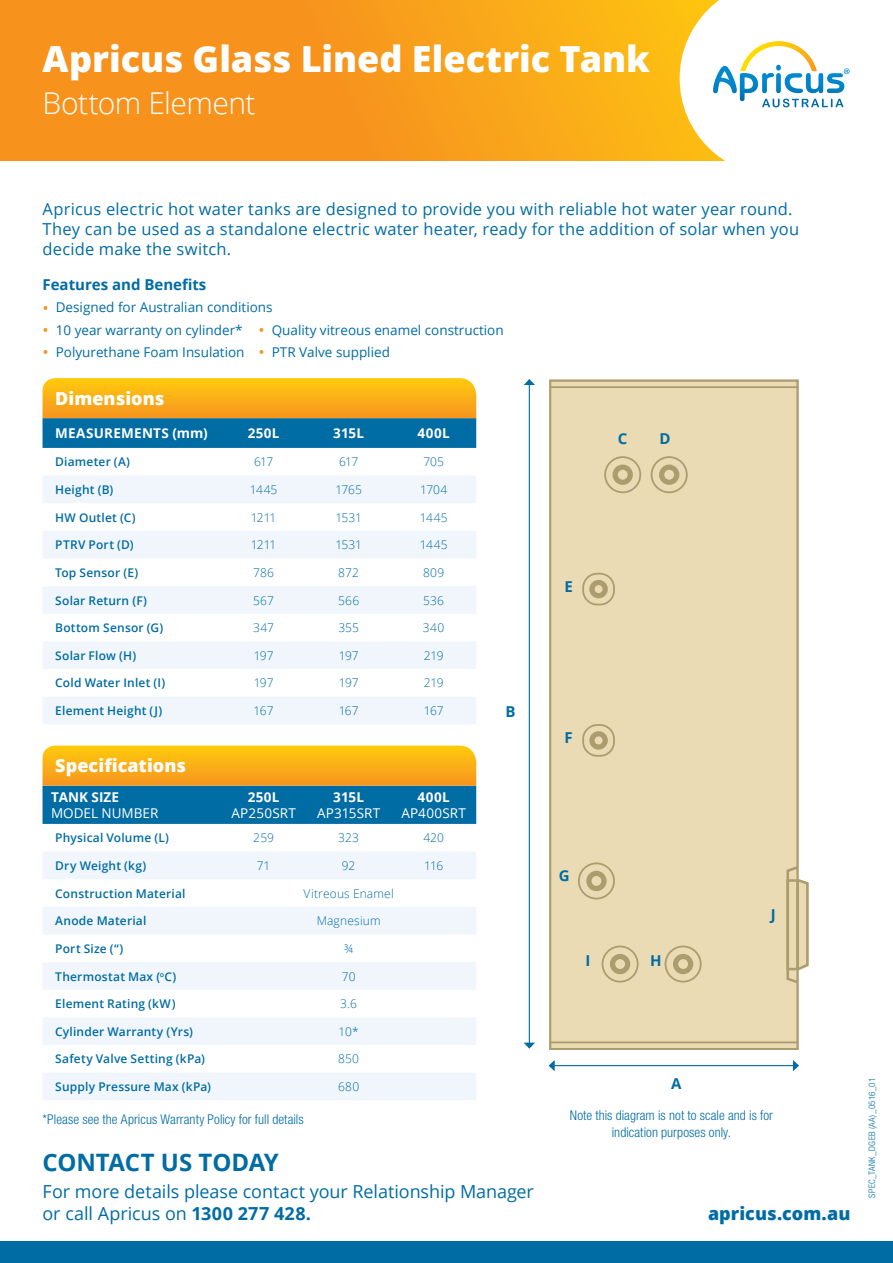
<style>
.page{position:relative;width:893px;height:1263px;background:#fff}
.page>*{position:absolute;margin:0;border:0;box-sizing:border-box;transform-origin:0 0}
.t1{font:800 36px "Open Sans";color:#fff}
.t2{font:300 30px "Open Sans";letter-spacing:-.015em;color:#fff}
.t3{font:700 24px "Open Sans";letter-spacing:-.005em;color:#006ca4}
.t4{font:18px/22.5px "Open Sans";letter-spacing:-.005em;color:#006ca4}
.t5{font:800 18px "Open Sans";color:#fff}
.t6{font:800 18px "Open Sans";color:#006ca4}
.t7{font:16.5px/19.8px "Open Sans";letter-spacing:.01em;color:#006ca4}
.t8{font:700 15px "Open Sans";color:#006ca4}
.t9{font:13.5px "Open Sans";color:#006ca4}
.t10{font:300 condensed 13.5px/16.2px "Helvetica Neue";letter-spacing:.005em;color:#006ca4;text-align:center}
.t11{font:700 13.5px "Open Sans";letter-spacing:.02em;color:#fff}
.t12{font:13.5px "Open Sans";letter-spacing:.005em;color:#fff}
.t13{font:700 13.5px "Open Sans";color:#fff}
.t14{font:600 12px "Open Sans";letter-spacing:.015em;color:#006ca4}
.t15{font:300 12px "Open Sans";color:#006ca4}
.t16{font:300 condensed 9px "Helvetica Neue";letter-spacing:.03em;color:#006ca4}
.s1{font-size:16.5px;color:#f7931d}
.s2{font-weight:700}
</style>
<div class="page">
<svg style="left:43px;top:852px;width:433px;height:248px;fill:#f0f6fb"></svg>
<svg style="left:43px;top:476px;width:433px;height:248px;fill:#f0f6fb"></svg>
<div style="left:0;top:0;width:739px;height:160px;background:linear-gradient(to right,#f6891f,#fbb616)"></div>
<svg style="left:680px;top:0;width:170px;height:161px"></svg>
<div style="left:0;top:1242px;width:893px;height:21px;background:#006ca4"></div>
<div style="left:550px;top:381px;width:248px;height:668px;background:#eadbb4"></div>
<hr style="left:551px;top:386px;width:247px;height:2px;background:#ad9d6e">
<hr style="left:551px;top:380px;width:247px;height:1px;background:#ad9d6e">
<hr style="left:551px;top:1048px;width:247px;height:2px;background:#ad9d6e">
<hr style="left:551px;top:1041px;width:247px;height:2px;background:#ad9d6e">
<hr style="left:797px;top:381px;width:1px;height:668px;background:#ad9d6e">
<hr style="left:549px;top:381px;width:2px;height:668px;background:#ad9d6e">
<div style="left:586px;top:871px;width:21px;height:20px;border:5px solid #ad9d6e;border-radius:50%"></div>
<div style="left:578px;top:862px;width:37px;height:37px;border:2px solid #ad9d6e;border-radius:50%"></div>
<div style="left:613px;top:465px;width:20px;height:20px;border:5px solid #ad9d6e;border-radius:50%"></div>
<div style="left:604px;top:456px;width:37px;height:37px;border:2px solid #ad9d6e;border-radius:50%"></div>
<div style="left:659px;top:465px;width:20px;height:20px;border:5px solid #ad9d6e;border-radius:50%"></div>
<div style="left:651px;top:456px;width:37px;height:37px;border:2px solid #ad9d6e;border-radius:50%"></div>
<div style="left:589px;top:580px;width:19px;height:18px;border:5px solid #ad9d6e;border-radius:50%"></div>
<div style="left:582px;top:573px;width:33px;height:32px;border:2px solid #ad9d6e;border-radius:14px"></div>
<div style="left:589px;top:731px;width:19px;height:19px;border:5px solid #ad9d6e;border-radius:50%"></div>
<div style="left:582px;top:724px;width:33px;height:33px;border:2px solid #ad9d6e;border-radius:14px"></div>
<div style="left:610px;top:954px;width:20px;height:20px;border:5px solid #ad9d6e;border-radius:50%"></div>
<div style="left:602px;top:945px;width:37px;height:37px;border:2px solid #ad9d6e;border-radius:50%"></div>
<div style="left:673px;top:954px;width:20px;height:20px;border:5px solid #ad9d6e;border-radius:50%"></div>
<div style="left:665px;top:945px;width:37px;height:37px;border:2px solid #ad9d6e;border-radius:50%"></div>
<svg style="left:786px;top:864px;width:23px;height:121px"></svg>
<div style="left:786px;top:879px;width:13px;height:91px;border:3px solid #ad9d6e"></div>
<hr style="left:529px;top:384px;width:1px;height:659px;background:#006ca4">
<svg style="left:524px;top:379px;width:11px;height:6px"></svg>
<svg style="left:524px;top:1043px;width:11px;height:6px"></svg>
<hr style="left:554px;top:1065px;width:240px;height:1px;background:#006ca4">
<svg style="left:793px;top:1060px;width:6px;height:11px"></svg>
<svg style="left:549px;top:1060px;width:6px;height:11px"></svg>
<svg style="left:43px;top:378px;width:433px;height:70px;background:#909353"></svg>
<svg style="left:43px;top:746px;width:433px;height:78px;background:#808e5c"></svg>
<p class="t1" style="left:43px;top:32px;width:609px">Apricus Glass Lined Electric Tank</p>
<p class="t2" style="left:43px;top:83px;width:215px">Bottom Element</p>
<p class="t7" style="left:43px;top:199px;width:758px">Apricus electric hot water tanks are designed to provide you with reliable hot water year round.<br>They can be used as a standalone electric water heater, ready for the addition of solar when you decide make the switch.</p>
<p class="t8" style="left:43px;top:274px;width:165px">Features and Benefits</p>
<p class="t9" style="left:43px;top:298px;width:232px"><span class="s1">•</span> Designed for Australian conditions</p>
<p class="t9" style="left:43px;top:320px;width:463px"><span class="s1">•</span> 10 year warranty on cylinder* <span class="s1">•</span> Quality vitreous enamel construction</p>
<p class="t9" style="left:43px;top:343px;width:349px"><span class="s1">•</span> Polyurethane Foam Insulation <span class="s1">•</span> PTR Valve supplied</p>
<p class="t5" style="left:55px;top:384px;width:111px">Dimensions</p>
<p class="t11" style="left:55px;top:424px;width:154px">MEASUREMENTS (mm)</p>
<p class="t11" style="left:248px;top:424px;width:33px">250L</p>
<p class="t11" style="left:333px;top:424px;width:32px">315L</p>
<p class="t11" style="left:418px;top:424px;width:34px">400L</p>
<p class="t14" style="left:55px;top:454px;width:76px">Diameter (A)</p>
<p class="t15" style="left:254px;top:454px;width:21px">617</p>
<p class="t15" style="left:339px;top:454px;width:21px">617</p>
<p class="t15" style="left:423px;top:454px;width:22px">705</p>
<p class="t14" style="left:55px;top:481px;width:60px">Height (B)</p>
<p class="t15" style="left:250px;top:481px;width:29px">1445</p>
<p class="t15" style="left:335px;top:481px;width:28px">1765</p>
<p class="t15" style="left:420px;top:481px;width:29px">1704</p>
<p class="t14" style="left:55px;top:509px;width:82px">HW Outlet (C)</p>
<p class="t15" style="left:251px;top:509px;width:27px">1211</p>
<p class="t15" style="left:335px;top:509px;width:28px">1531</p>
<p class="t15" style="left:420px;top:509px;width:29px">1445</p>
<p class="t14" style="left:55px;top:537px;width:80px">PTRV Port (D)</p>
<p class="t15" style="left:251px;top:537px;width:27px">1211</p>
<p class="t15" style="left:335px;top:537px;width:28px">1531</p>
<p class="t15" style="left:420px;top:537px;width:29px">1445</p>
<p class="t14" style="left:55px;top:564px;width:84px">Top Sensor (E)</p>
<p class="t15" style="left:253px;top:564px;width:22px">786</p>
<p class="t15" style="left:338px;top:564px;width:22px">872</p>
<p class="t15" style="left:423px;top:564px;width:23px">809</p>
<p class="t14" style="left:55px;top:592px;width:93px">Solar Return (F)</p>
<p class="t15" style="left:253px;top:592px;width:22px">567</p>
<p class="t15" style="left:338px;top:592px;width:23px">566</p>
<p class="t15" style="left:423px;top:592px;width:22px">536</p>
<p class="t14" style="left:55px;top:620px;width:110px">Bottom Sensor (G)</p>
<p class="t15" style="left:253px;top:620px;width:22px">347</p>
<p class="t15" style="left:338px;top:620px;width:22px">355</p>
<p class="t15" style="left:423px;top:620px;width:23px">340</p>
<p class="t14" style="left:55px;top:647px;width:82px">Solar Flow (H)</p>
<p class="t15" style="left:254px;top:647px;width:21px">197</p>
<p class="t15" style="left:339px;top:647px;width:21px">197</p>
<p class="t15" style="left:424px;top:647px;width:21px">219</p>
<p class="t14" style="left:55px;top:675px;width:111px">Cold Water Inlet (I)</p>
<p class="t15" style="left:254px;top:675px;width:21px">197</p>
<p class="t15" style="left:339px;top:675px;width:21px">197</p>
<p class="t15" style="left:424px;top:675px;width:21px">219</p>
<p class="t14" style="left:55px;top:702px;width:108px">Element Height (J)</p>
<p class="t15" style="left:254px;top:702px;width:22px">167</p>
<p class="t15" style="left:339px;top:702px;width:22px">167</p>
<p class="t15" style="left:424px;top:702px;width:22px">167</p>
<p class="t5" style="left:55px;top:752px;width:132px">Specifications</p>
<p class="t13" style="left:51px;top:787px;width:69px">TANK SIZE</p>
<p class="t12" style="left:51px;top:804px;width:109px">MODEL NUMBER</p>
<p class="t11" style="left:248px;top:787px;width:33px">250L</p>
<p class="t12" style="left:231px;top:804px;width:66px">AP250SRT</p>
<p class="t11" style="left:333px;top:787px;width:32px">315L</p>
<p class="t12" style="left:317px;top:804px;width:65px">AP315SRT</p>
<p class="t11" style="left:418px;top:787px;width:34px">400L</p>
<p class="t12" style="left:401px;top:804px;width:66px">AP400SRT</p>
<p class="t14" style="left:55px;top:830px;width:115px">Physical Volume (L)</p>
<p class="t15" style="left:253px;top:830px;width:22px">259</p>
<p class="t15" style="left:338px;top:830px;width:22px">323</p>
<p class="t15" style="left:423px;top:830px;width:22px">420</p>
<p class="t14" style="left:55px;top:857px;width:93px">Dry Weight (kg)</p>
<p class="t15" style="left:257px;top:857px;width:15px">71</p>
<p class="t15" style="left:342px;top:857px;width:15px">92</p>
<p class="t15" style="left:424px;top:857px;width:21px">116</p>
<p class="t14" style="left:55px;top:885px;width:132px">Construction Material</p>
<p class="t15" style="left:304px;top:885px;width:92px">Vitreous Enamel</p>
<p class="t14" style="left:55px;top:913px;width:93px">Anode Material</p>
<p class="t15" style="left:317px;top:913px;width:65px">Magnesium</p>
<p class="t14" style="left:55px;top:940px;width:70px">Port Size (“)</p>
<p class="t15" style="left:344px;top:940px;width:10px">¾</p>
<p class="t14" style="left:55px;top:968px;width:123px">Thermostat Max (<sup>o</sup>C)</p>
<p class="t15" style="left:342px;top:968px;width:15px">70</p>
<p class="t14" style="left:55px;top:995px;width:122px">Element Rating (kW)</p>
<p class="t15" style="left:340px;top:995px;width:18px">3.6</p>
<p class="t14" style="left:55px;top:1023px;width:139px">Cylinder Warranty (Yrs)</p>
<p class="t15" style="left:339px;top:1023px;width:22px">10*</p>
<p class="t14" style="left:55px;top:1051px;width:151px">Safety Valve Setting (kPa)</p>
<p class="t15" style="left:338px;top:1051px;width:22px">850</p>
<p class="t14" style="left:55px;top:1078px;width:157px">Supply Pressure Max (kPa)</p>
<p class="t15" style="left:338px;top:1078px;width:23px">680</p>
<p class="t8" style="left:505px;top:701px;width:12px">B</p>
<p class="t8" style="left:618px;top:428px;width:11px">C</p>
<p class="t8" style="left:659px;top:428px;width:13px">D</p>
<p class="t8" style="left:564px;top:575px;width:10px">E</p>
<p class="t8" style="left:564px;top:727px;width:10px">F</p>
<p class="t8" style="left:559px;top:865px;width:12px">G</p>
<p class="t8" style="left:585px;top:950px;width:6px">I</p>
<p class="t8" style="left:650px;top:950px;width:13px">H</p>
<p class="t8" style="left:671px;top:1073px;width:12px">A</p>
<p class="t8" style="left:771px;top:904px;width:6px">J</p>
<p class="t10" style="left:43px;top:1111px;width:263px">*Please see the Apricus Warranty Policy for full details</p>
<p class="t10" style="left:570px;top:1107px;width:205px">Note this diagram is not to scale and is for indication purposes only.</p>
<p class="t3" style="left:43px;top:1145px;width:238px">CONTACT US TODAY</p>
<p class="t4" style="left:43px;top:1180px;width:493px">For more details please contact your Relationship Manager or call Apricus on <span class="s2">1300 277 428.</span></p>
<p class="t6" style="left:708px;top:1200px;width:144px">apricus.com.au</p>
<p class="t16" style="left:867px;top:1197px;width:121px;rotate:-90deg">SPEC_TANK_DGEB (AA)_0516_01</p>
</div>
